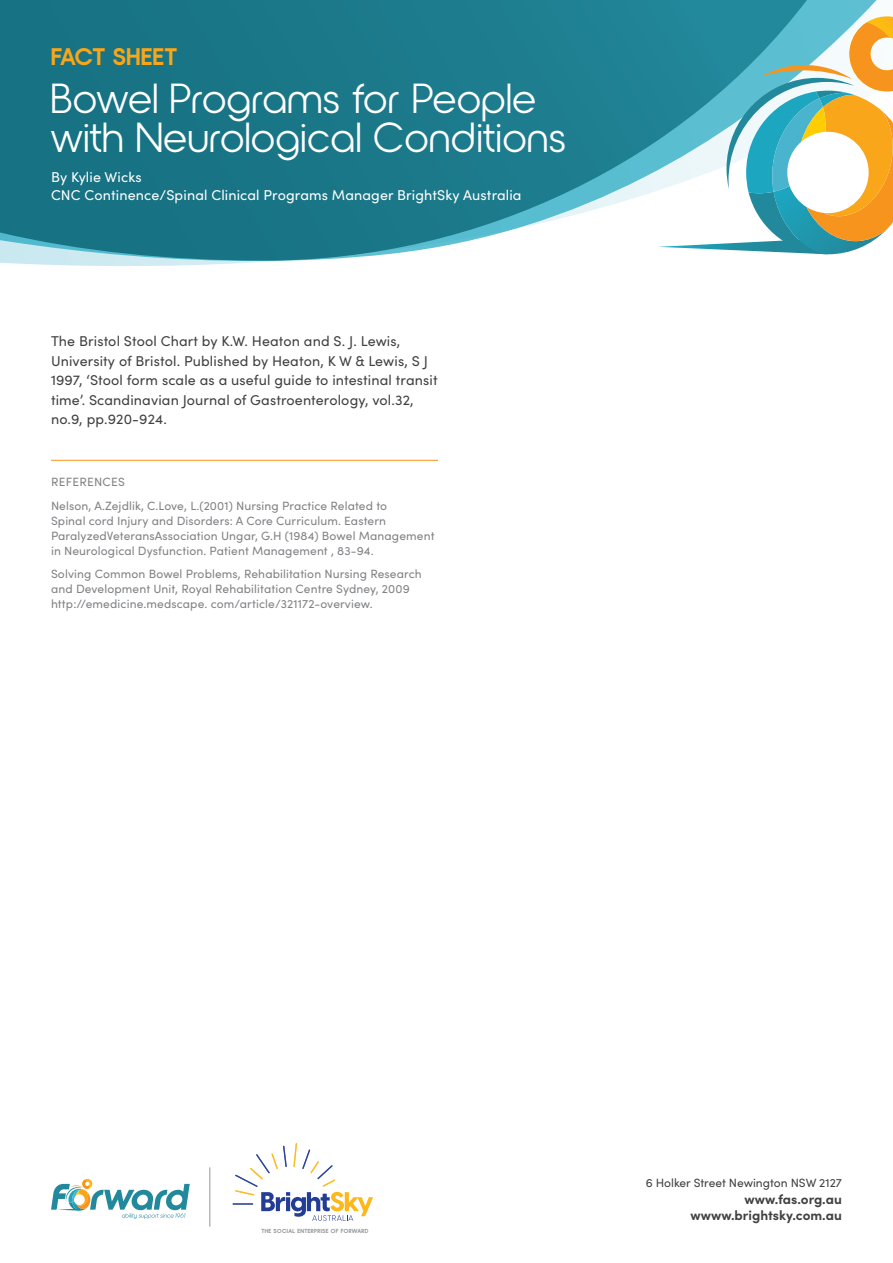
<style>
.page{position:relative;width:893px;height:1263px;background:#fff}
.page>*{position:absolute;margin:0;border:0;box-sizing:border-box;transform-origin:0 0}
.t1{font:42px/39px "Nordique Pro";letter-spacing:.02em;color:#fff}
.t2{font:700 24px "Nordique Pro";letter-spacing:.025em;color:#faa61a}
.t3{font:14.25px/19.5px "Sofia Pro";letter-spacing:.01em;color:#414042}
.t4{font:14.25px/18px "Sofia Pro";letter-spacing:.01em;color:#fff}
.t5{font:700 13.5px/16.5px "Sofia Pro";color:#414042;text-align:right}
.t6{font:12px/15px "Sofia Pro";letter-spacing:.01em;color:#808285}
.t7{font:12px "Sofia Pro";color:#414042}
.t8{font:700 5.85px "Nordique Pro";letter-spacing:.06em;color:#939598}
</style>
<div class="page">
<svg style="left:51px;top:1179px;width:139px;height:40px"></svg>
<hr style="left:210px;top:1168px;width:1px;height:58px;background:#939598">
<svg style="left:233px;top:1143px;width:140px;height:78px"></svg>
<hr style="left:51px;top:460px;width:387px;height:1px;background:#f7941e">
<svg style="left:0;top:0;width:807px;height:261px;background:#2d8494"></svg>
<svg style="left:658px;top:16px;width:235px;height:238px"></svg>
<h2 class="t2" style="left:51px;top:43px;width:127px">FACT SHEET</h2>
<h1 class="t1" style="left:51px;top:79px;width:516px">Bowel Programs for People with Neurological Conditions</h1>
<p class="t4" style="left:51px;top:168px;width:472px">By Kylie Wicks<br>CNC Continence/Spinal Clinical Programs Manager BrightSky Australia</p>
<p class="t3" style="left:51px;top:331px;width:388px">The Bristol Stool Chart by K.W. Heaton and S. J. Lewis, University of Bristol. Published by Heaton, K W &amp; Lewis, S J 1997, ‘Stool form scale as a useful guide to intestinal transit time’. Scandinavian Journal of Gastroenterology, vol.32, no.9, pp.920-924.</p>
<p class="t6" style="left:51px;top:469px;width:338px;line-height:23.5px">REFERENCES<br>Nelson, A.Zejdlik, C.Love, L.(2001) Nursing Practice Related to</p>
<p class="t6" style="left:51px;top:512px;width:385px">Spinal cord Injury and Disorders: A Core Curriculum. Eastern<br>ParalyzedVeteransAssociation Ungar, G.H (1984) Bowel Management in Neurological Dysfunction. Patient Management , 83-94.</p>
<p class="t6" style="left:51px;top:566px;width:372px">Solving Common Bowel Problems, Rehabilitation Nursing Research and Development Unit, Royal Rehabilitation Centre Sydney, 2009 http://emedicine.medscape. com/article/321172-overview.</p>
<p class="t8" style="left:261px;top:1227px;width:109px">THE SOCIAL ENTERPRISE OF FORWARD</p>
<p class="t7" style="left:646px;top:1174px;width:198px">6 Holker Street Newington NSW 2127</p>
<p class="t5" style="left:691px;top:1190px;width:153px">www.fas.org.au wwww.brightsky.com.au</p>
</div>
